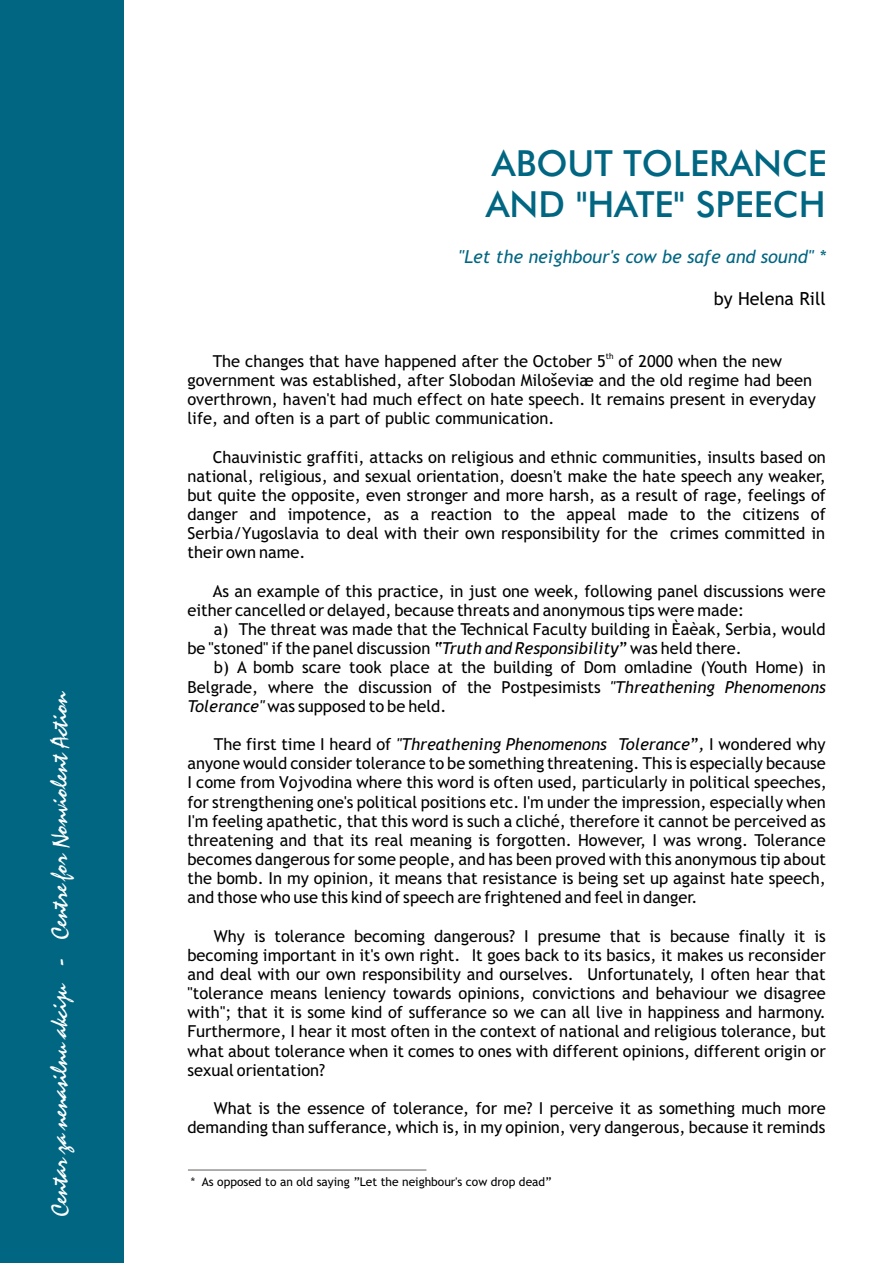
<style>
.page{position:relative;width:894px;height:1263px;background:#fff}
.page>*{position:absolute;margin:0;border:0;box-sizing:border-box;transform-origin:0 0}
.t1{font:36px/41.4px "YU Futura M";color:#006682}
.t2{font:24px "Staccato 222 BT";color:#fff}
.t3{font:italic 18px "Trebuchet MS";color:#006682}
.t4{font:18px "Trebuchet MS";color:#000}
.t5{font:16.5px/19.2px "Trebuchet MS";color:#000;text-align:justify}
.t6{font:12px "Trebuchet MS";color:#000}
.t7{font:8.25px "Trebuchet MS";color:#000}
.s1{font-style:italic}
.s2{color:#1f1a17}
</style>
<div class="page">
<div style="left:0;top:0;width:124px;height:1263px;background:#006682"></div>
<hr style="left:188px;top:1170px;width:238px;height:1px;background:#615e5c">
<h2 class="t2" style="left:50px;top:1217px;width:530px;rotate:-90deg">Centar za nenasilnu akciju - Centre for Nonviolent Action</h2>
<h1 class="t1" style="left:486px;top:145px;width:343px">ABOUT TOLERANCE<br>AND "HATE" SPEECH</h1>
<p class="t3" style="left:458px;top:250px;width:369px">"Let the neighbour's cow be safe and sound" *</p>
<p class="t4" style="left:714px;top:292px;width:113px">by Helena Rill</p>
<p class="t7" style="left:606px;top:353px;width:9px">th</p>
<p class="t5" style="left:187px;top:353px;width:630px;text-align:left;text-indent:25px">The changes that have happened after the October 5 of 2000 when the new government was established, after Slobodan Miloševiæ and the old regime had been overthrown, haven't had much effect on hate speech. It remains present in everyday life, and often is a part of public communication.</p>
<p class="t5" style="left:187px;top:449px;width:640px;text-indent:25px">Chauvinistic graffiti, attacks on religious and ethnic communities, insults based on national, religious, and sexual orientation, doesn't make the hate speech any weaker, but quite the opposite, even stronger and more harsh, as a result of rage, feelings of danger and impotence, as a reaction to the appeal made to the citizens of Serbia/Yugoslavia to deal with their own responsibility for the crimes committed in their own name.</p>
<p class="t5" style="left:187px;top:583px;width:640px;text-indent:25px">As an example of this practice, in just one week, following panel discussions were either cancelled or delayed, because threats and anonymous tips were made:</p>
<p class="t5" style="left:187px;top:621px;width:640px;text-indent:26px">a) The threat was made that the Technical Faculty building in Èaèak, Serbia, would be "stoned" if the panel discussion <span class="s1">“Truth and Responsibility”</span> was held there.</p>
<p class="t5" style="left:187px;top:659px;width:640px;text-indent:26px">b) A bomb scare took place at the building of Dom omladine (Youth Home) in Belgrade, where the discussion of the Postpesimists <span class="s1">"Threathening Phenomenons Tolerance"</span> was supposed to be held.</p>
<p class="t5" style="left:187px;top:736px;width:641px;text-indent:26px">The first time I heard of <span class="s1">"Threathening Phenomenons Tolerance”,</span> I wondered why anyone would consider tolerance to be something threatening. This is especially because I come from Vojvodina where this word is often used, particularly in political speeches, for strengthening one's political positions etc. I'm under the impression, especially when I'm feeling apathetic, that this word is such a cliché, therefore it cannot be perceived as threatening and that its real meaning is forgotten. However, I was wrong. Tolerance becomes dangerous for some people, and has been proved with this anonymous tip about the bomb. In my opinion, it means that resistance is being set up against hate speech, and those who use this kind of speech are frightened and feel in danger.</p>
<p class="t5" style="left:187px;top:928px;width:640px;text-indent:26px">Why is tolerance becoming dangerous? I presume that is because finally it is becoming important in it's own right. It goes back to its basics, it makes us reconsider and deal with our own responsibility and ourselves. Unfortunately, I often hear that "tolerance means leniency towards opinions, convictions and behaviour we disagree with"; that it is some kind of sufferance so we can all live in happiness and harmony.<br>Furthermore, I hear it most often in the context of national and religious tolerance, but what about tolerance when it comes to ones with different opinions, different origin or sexual orientation?</p>
<p class="t5" style="left:187px;top:1100px;width:640px;text-align:right">What is the essence of tolerance, for me? I perceive it as something much more demanding than sufferance, which is, in my opinion, very dangerous, because it reminds</p>
<p class="t6" style="left:191px;top:1177px;width:362px"><span class="s2">*</span> As opposed to an old saying ”Let the neighbour's cow drop dead”</p>
</div>
